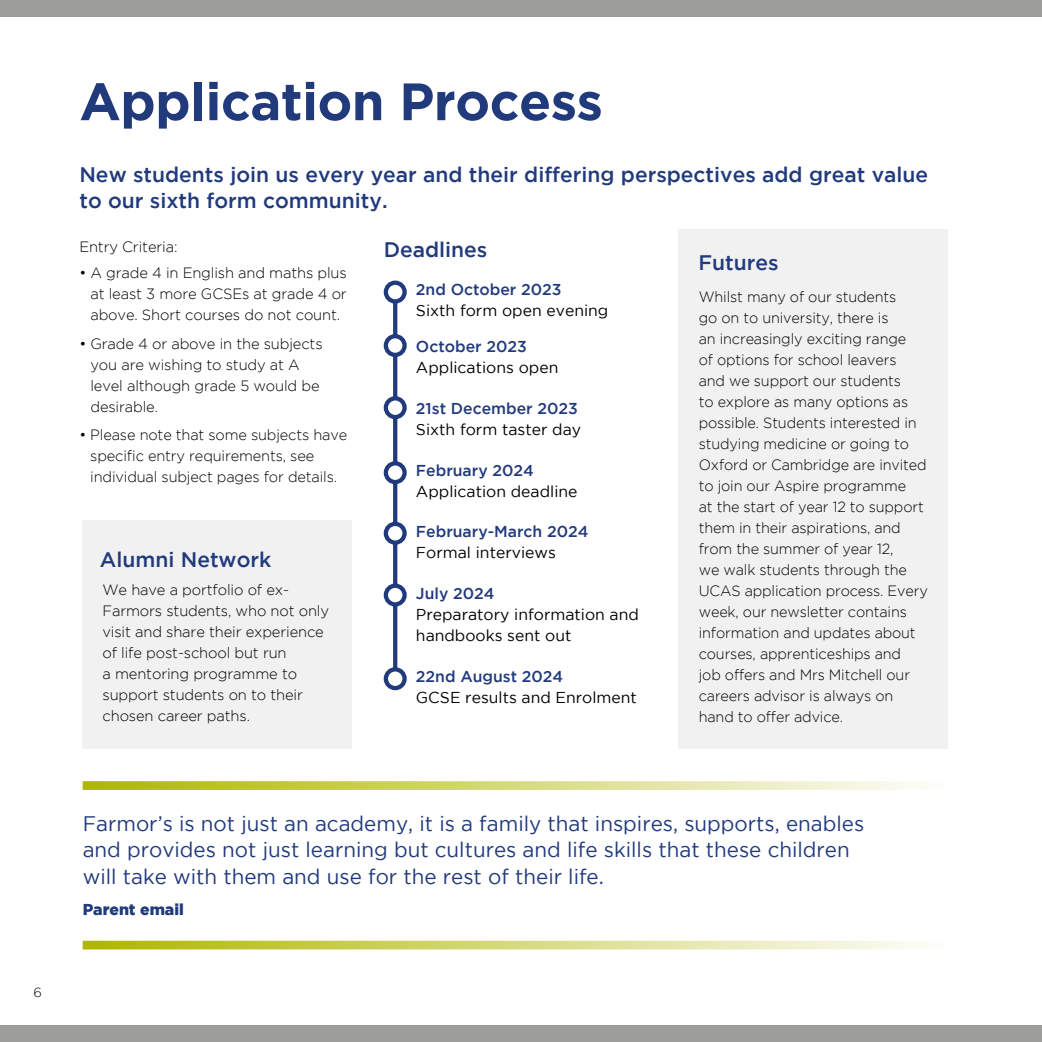
<style>
.page{position:relative;width:1042px;height:1042px;background:#fff}
.page>*{position:absolute;margin:0;border:0;box-sizing:border-box;transform-origin:0 0}
.t1{font:700 52.5px "Gotham";letter-spacing:-.01em;color:#213a7c}
.t2{font:21px/26.2px "Gotham";color:#213a7c}
.t3{font:500 21px/26.2px "Gotham";color:#213a7c}
.t4{font:15.75px/21px "Gotham";color:#000}
.t5{font:500 15.75px "Gotham";color:#213a7c}
.t6{font:900 15.75px "Gotham";color:#213a7c}
.t7{font:300 14.88px/21px "Gotham";letter-spacing:-.01em;color:#000}
.t8{font:300 13.12px "Gotham";color:#000}
</style>
<div class="page">
<svg style="left:393px;top:304px;width:4px;height:363px"></svg>
<div style="left:0;top:1025px;width:1042px;height:17px;background:#9d9d9c"></div>
<div style="left:0;top:0;width:1042px;height:17px;background:#9d9d9c"></div>
<div style="left:83px;top:520px;width:269px;height:228px;background:#f1f1f1"></div>
<div style="left:678px;top:229px;width:269px;height:519px;background:#f1f1f1"></div>
<svg style="left:386px;top:283px;width:18px;height:18px"></svg>
<div style="left:384px;top:281px;width:23px;height:23px;border:4px solid #213a7c;border-radius:50%"></div>
<svg style="left:386px;top:336px;width:18px;height:19px"></svg>
<div style="left:384px;top:334px;width:23px;height:23px;border:4px solid #213a7c;border-radius:50%"></div>
<svg style="left:386px;top:398px;width:18px;height:19px"></svg>
<div style="left:384px;top:396px;width:23px;height:23px;border:4px solid #213a7c;border-radius:50%"></div>
<svg style="left:386px;top:463px;width:18px;height:19px"></svg>
<div style="left:384px;top:461px;width:23px;height:23px;border:4px solid #213a7c;border-radius:50%"></div>
<svg style="left:386px;top:524px;width:18px;height:18px"></svg>
<div style="left:384px;top:522px;width:23px;height:23px;border:4px solid #213a7c;border-radius:50%"></div>
<svg style="left:386px;top:586px;width:18px;height:18px"></svg>
<div style="left:384px;top:583px;width:23px;height:23px;border:4px solid #213a7c;border-radius:50%"></div>
<svg style="left:386px;top:669px;width:18px;height:19px"></svg>
<div style="left:384px;top:667px;width:23px;height:23px;border:4px solid #213a7c;border-radius:50%"></div>
<svg style="left:83px;top:781px;width:835px;height:9px;background:#d5da7d"></svg>
<svg style="left:83px;top:940px;width:835px;height:9px;background:#d8dc84"></svg>
<p class="t8" style="left:33px;top:985px;width:10px">6</p>
<h1 class="t1" style="left:79px;top:71px;width:525px">Application Process</h1>
<h2 class="t3" style="left:79px;top:161px;width:850px">New students join us every year and their differing perspectives add great value to our sixth form community.</h2>
<p class="t7" style="left:79px;top:236px;width:100px">Entry Criteria:</p>
<p class="t7" style="left:90px;top:262px;width:258px;text-align:justify;text-indent:-11px">• A grade 4 in English and maths plus at least 3 more GCSEs at grade 4 or above. Short courses do not count.</p>
<p class="t7" style="left:90px;top:333px;width:234px;text-indent:-11px">• Grade 4 or above in the subjects you are wishing to study at A level although grade 5 would be desirable.</p>
<p class="t7" style="left:90px;top:424px;width:258px;text-indent:-11px">• Please note that some subjects have specific entry requirements, see individual subject pages for details.</p>
<h2 class="t3" style="left:384px;top:236px;width:105px">Deadlines</h2>
<h2 class="t3" style="left:698px;top:249px;width:82px">Futures</h2>
<p class="t7" style="left:699px;top:286px;width:230px">Whilst many of our students<br>go on to university, there is<br>an increasingly exciting range<br>of options for school leavers<br>and we support our students<br>to explore as many options as possible. Students interested in studying medicine or going to<br>Oxford or Cambridge are invited to join our Aspire programme<br>at the start of year 12 to support them in their aspirations, and from the summer of year 12,<br>we walk students through the<br>UCAS application process. Every week, our newsletter contains information and updates about courses, apprenticeships and<br>job offers and Mrs Mitchell our careers advisor is always on hand to offer advice.</p>
<p class="t5" style="left:416px;top:280px;width:147px">2nd October 2023</p>
<p class="t4" style="left:416px;top:300px;width:194px">Sixth form open evening</p>
<p class="t5" style="left:416px;top:337px;width:112px">October 2023</p>
<p class="t4" style="left:416px;top:356px;width:144px">Applications open</p>
<p class="t5" style="left:416px;top:399px;width:163px">21st December 2023</p>
<p class="t4" style="left:416px;top:418px;width:167px">Sixth form taster day</p>
<p class="t5" style="left:416px;top:461px;width:119px">February 2024</p>
<p class="t4" style="left:416px;top:480px;width:163px">Application deadline</p>
<p class="t5" style="left:416px;top:523px;width:174px">February-March 2024</p>
<p class="t4" style="left:416px;top:542px;width:141px">Formal interviews</p>
<p class="t5" style="left:416px;top:585px;width:80px">July 2024</p>
<p class="t4" style="left:416px;top:604px;width:224px">Preparatory information and handbooks sent out</p>
<p class="t5" style="left:416px;top:667px;width:149px">22nd August 2024</p>
<p class="t4" style="left:416px;top:687px;width:222px">GCSE results and Enrolment</p>
<h2 class="t3" style="left:100px;top:546px;width:173px">Alumni Network</h2>
<p class="t7" style="left:103px;top:579px;width:228px">We have a portfolio of ex-<br>Farmors students, who not only visit and share their experience of life post-school but run<br>a mentoring programme to support students on to their chosen career paths.</p>
<h2 class="t2" style="left:83px;top:810px;width:783px">Farmor’s is not just an academy, it is a family that inspires, supports, enables and provides not just learning but cultures and life skills that these children will take with them and use for the rest of their life.</h2>
<p class="t6" style="left:83px;top:900px;width:103px">Parent email</p>
</div>
